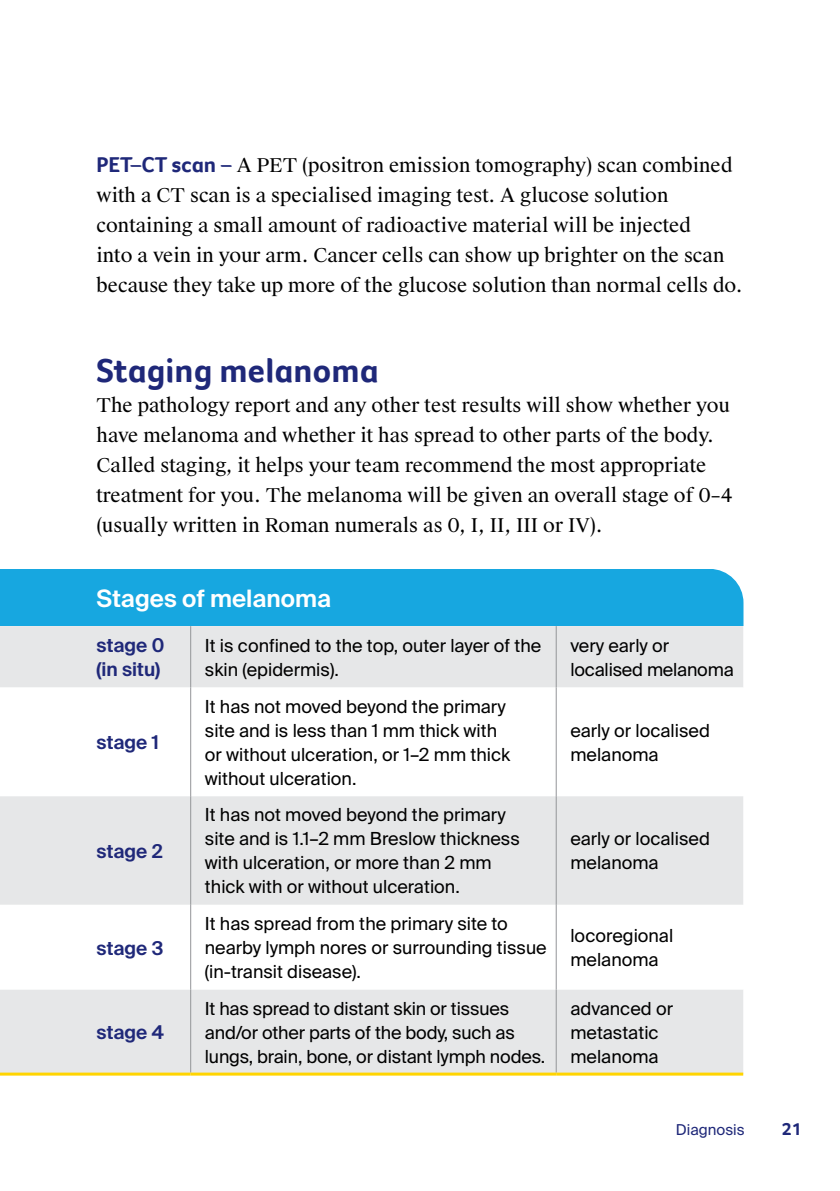
<style>
.page{position:relative;width:840px;height:1191px;background:#fff}
.page>*{position:absolute;margin:0;border:0;box-sizing:border-box;transform-origin:0 0}
._1__B_head{font:700 34px "Foco CC";color:#1f2879}
.t1{font:600 24px "Suisse Intl";color:#fff}
._2__Body_copy{font:19px/30px "Suisse Works";color:#000}
._2__Body_copy__no_space_above{font:19px/30px "Suisse Works";color:#000}
.t2{font:600 19px/24px "Suisse Intl";color:#1f2879}
.t3{font:18px/24px "Suisse Intl";color:#000}
.t4{font:700 18px "Foco CC";color:#1f2879}
.t5{font:15px "Suisse Intl";color:#1f2879}
.s1{font-family:"Foco CC";font-weight:700;font-size:22px;color:#1f2879}
</style>
<div class="page">
<div style="left:0;top:569px;width:743px;height:57px;background:#17a7e0"></div>
<div style="left:0;top:626px;width:743px;height:446px;background:#e6e7e8"></div>
<svg style="left:0;top:687px;width:743px;height:302px"></svg>
<hr style="left:190px;top:626px;width:1px;height:61px;background:#939598">
<hr style="left:555px;top:626px;width:1px;height:61px;background:#939598">
<hr style="left:190px;top:687px;width:1px;height:109px;background:#939598">
<hr style="left:555px;top:687px;width:1px;height:109px;background:#939598">
<hr style="left:190px;top:796px;width:1px;height:108px;background:#939598">
<hr style="left:555px;top:796px;width:1px;height:108px;background:#939598">
<hr style="left:190px;top:904px;width:1px;height:85px;background:#939598">
<hr style="left:555px;top:904px;width:1px;height:85px;background:#939598">
<hr style="left:190px;top:989px;width:1px;height:83px;background:#939598">
<hr style="left:555px;top:989px;width:1px;height:83px;background:#939598">
<hr style="left:0;top:1072px;width:190px;height:3px;background:#ffd400">
<hr style="left:190px;top:1072px;width:366px;height:3px;background:#ffd400">
<hr style="left:556px;top:1072px;width:187px;height:3px;background:#ffd400">
<p class="_2__Body_copy" style="left:96px;top:150px;width:647px"><span class="s1">PET–CT scan –</span> A PET (positron emission tomography) scan combined with a CT scan is a specialised imaging test. A glucose solution containing a small amount of radioactive material will be injected<br>into a vein in your arm. Cancer cells can show up brighter on the scan because they take up more of the glucose solution than normal cells do.</p>
<h2 class="_1__B_head" style="left:96px;top:348px;width:284px">Staging melanoma</h2>
<p class="_2__Body_copy__no_space_above" style="left:96px;top:390px;width:637px">The pathology report and any other test results will show whether you have melanoma and whether it has spread to other parts of the body.<br>Called staging, it helps your team recommend the most appropriate treatment for you. The melanoma will be given an overall stage of 0–4 (usually written in Roman numerals as 0, I, II, III or IV).</p>
<p class="t1" style="left:96px;top:585px;width:236px">Stages of melanoma</p>
<p class="t2" style="left:96px;top:633px;width:69px">stage 0 (in situ)</p>
<p class="t3" style="left:205px;top:633px;width:338px">It is confined to the top, outer layer of the skin (epidermis).</p>
<p class="t3" style="left:570px;top:633px;width:165px">very early or localised melanoma</p>
<p class="t2" style="left:96px;top:730px;width:64px">stage 1</p>
<p class="t2" style="left:96px;top:839px;width:68px">stage 2</p>
<p class="t2" style="left:96px;top:936px;width:68px">stage 3</p>
<p class="t2" style="left:96px;top:1020px;width:69px">stage 4</p>
<p class="t3" style="left:205px;top:694px;width:307px">It has not moved beyond the primary site and is less than 1 mm thick with or without ulceration, or 1–2 mm thick without ulceration.</p>
<p class="t3" style="left:205px;top:803px;width:316px">It has not moved beyond the primary site and is 1.1–2 mm Breslow thickness with ulceration, or more than 2 mm thick with or without ulceration.</p>
<p class="t3" style="left:570px;top:718px;width:141px">early or localised melanoma</p>
<p class="t3" style="left:570px;top:827px;width:141px">early or localised melanoma</p>
<p class="t3" style="left:205px;top:912px;width:343px">It has spread from the primary site to nearby lymph nores or surrounding tissue (in-transit disease).</p>
<p class="t3" style="left:570px;top:924px;width:104px">locoregional melanoma</p>
<p class="t3" style="left:205px;top:996px;width:342px">It has spread to distant skin or tissues and/or other parts of the body, such as lungs, brain, bone, or distant lymph nodes.</p>
<p class="t3" style="left:570px;top:996px;width:104px">advanced or metastatic melanoma</p>
<p class="t5" style="left:675px;top:1121px;width:70px">Diagnosis</p>
<p class="t4" style="left:781px;top:1117px;width:21px">21</p>
</div>
